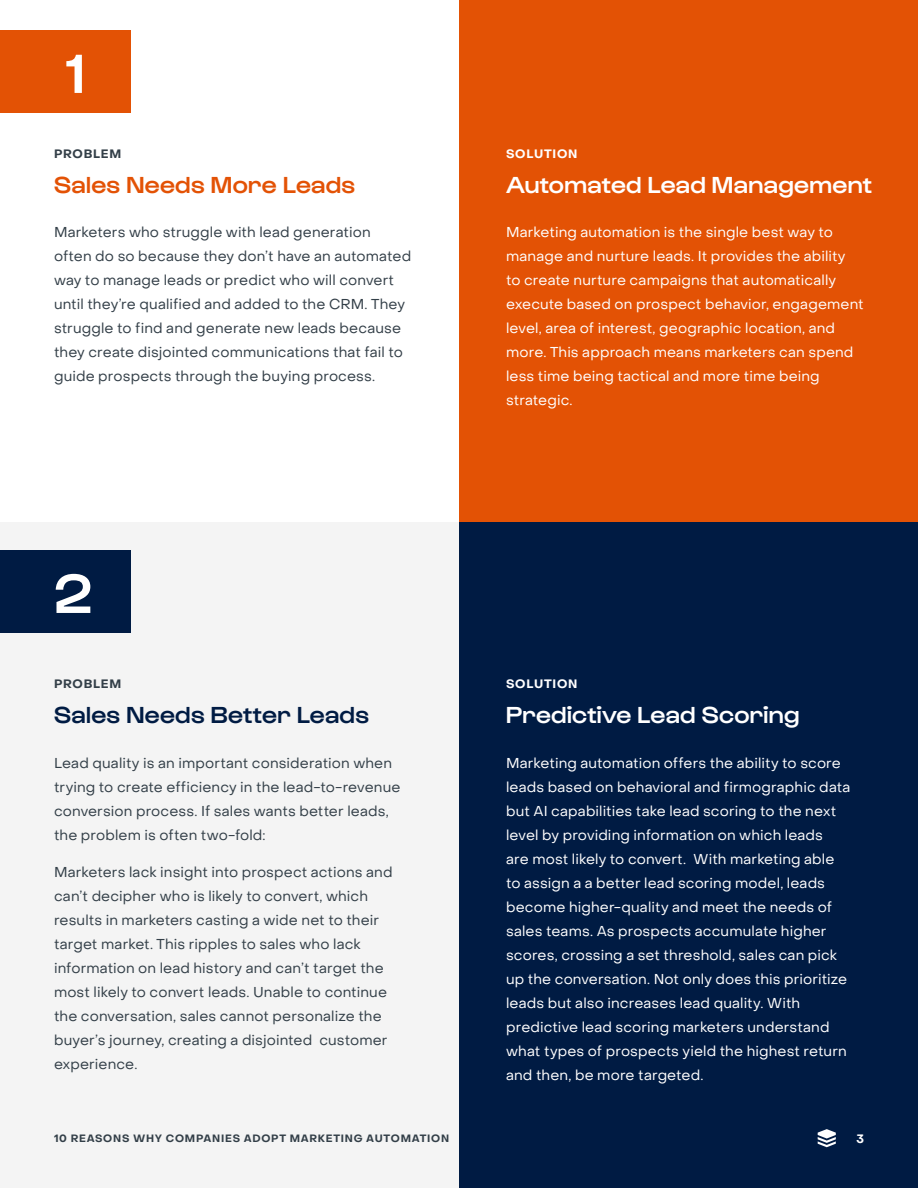
<style>
.page{position:relative;width:918px;height:1188px;background:#fff}
.page>*{position:absolute;margin:0;border:0;box-sizing:border-box;transform-origin:0 0}
.t1{font:500 57px "Gustavo";color:#fff}
.t2{font:500 24px "Gustavo";letter-spacing:.01em;color:#fff}
.t3{font:500 24px "Gustavo";letter-spacing:.015em;color:#001b43}
.t4{font:500 24px "Gustavo";letter-spacing:.015em;color:#e35205}
.t5{font:14.25px/24px "Object Sans";letter-spacing:.01em;color:#fff}
.t6{font:14.25px/24px "Object Sans";letter-spacing:.01em;color:#333f48}
.t7{font:700 12px "Object Sans";letter-spacing:.065em;color:#fff}
.t8{font:700 12px "Object Sans";letter-spacing:.065em;color:#333f48}
.t9{font:700 10.5px "Object Sans";letter-spacing:.07em;color:#333f48}
</style>
<div class="page">
<div style="left:0;top:523px;width:918px;height:665px;background:#f4f4f4"></div>
<div style="left:459px;top:0;width:459px;height:594px;background:#e35205"></div>
<div style="left:460px;top:523px;width:458px;height:665px;background:#001b43"></div>
<div style="left:0;top:30px;width:130px;height:83px;background:#e35205"></div>
<div style="left:0;top:551px;width:130px;height:82px;background:#001b43"></div>
<svg style="left:818px;top:1129px;width:18px;height:18px"></svg>
<h1 class="t1" style="left:66px;top:41px;width:20px">1</h1>
<p class="t8" style="left:54px;top:146px;width:69px">PROBLEM</p>
<h2 class="t4" style="left:54px;top:171px;width:303px">Sales Needs More Leads</h2>
<p class="t6" style="left:54px;top:220px;width:359px">Marketers who struggle with lead generation often do so because they don’t have an automated way to manage leads or predict who will convert until they’re qualified and added to the CRM. They struggle to find and generate new leads because they create disjointed communications that fail to guide prospects through the buying process.</p>
<h1 class="t1" style="left:54px;top:561px;width:40px">2</h1>
<p class="t8" style="left:54px;top:677px;width:69px">PROBLEM</p>
<h2 class="t3" style="left:54px;top:701px;width:317px">Sales Needs Better Leads</h2>
<p class="t6" style="left:54px;top:751px;width:348px">Lead quality is an important consideration when trying to create efficiency in the lead-to-revenue conversion process. If sales wants better leads, the problem is often two-fold:</p>
<p class="t6" style="left:54px;top:860px;width:340px">Marketers lack insight into prospect actions and can’t decipher who is likely to convert, which results in marketers casting a wide net to their target market. This ripples to sales who lack information on lead history and can’t target the most likely to convert leads. Unable to continue the conversation, sales cannot personalize the buyer’s journey, creating a disjointed customer experience.</p>
<p class="t7" style="left:506px;top:146px;width:73px">SOLUTION</p>
<h2 class="t2" style="left:506px;top:171px;width:368px">Automated Lead Management</h2>
<p class="t5" style="left:506px;top:220px;width:359px">Marketing automation is the single best way to manage and nurture leads. It provides the ability<br>to create nurture campaigns that automatically execute based on prospect behavior, engagement level, area of interest, geographic location, and more. This approach means marketers can spend less time being tactical and more time being strategic.</p>
<p class="t7" style="left:506px;top:677px;width:73px">SOLUTION</p>
<h2 class="t2" style="left:506px;top:701px;width:295px">Predictive Lead Scoring</h2>
<p class="t5" style="left:506px;top:751px;width:346px">Marketing automation offers the ability to score leads based on behavioral and firmographic data but AI capabilities take lead scoring to the next level by providing information on which leads<br>are most likely to convert. With marketing able to assign a a better lead scoring model, leads become higher-quality and meet the needs of sales teams. As prospects accumulate higher scores, crossing a set threshold, sales can pick up the conversation. Not only does this prioritize leads but also increases lead quality. With predictive lead scoring marketers understand what types of prospects yield the highest return and then, be more targeted.</p>
<p class="t9" style="left:54px;top:1132px;width:397px">10 REASONS WHY COMPANIES ADOPT MARKETING AUTOMATION</p>
<p class="t7" style="left:857px;top:1131px;width:9px">3</p>
</div>
